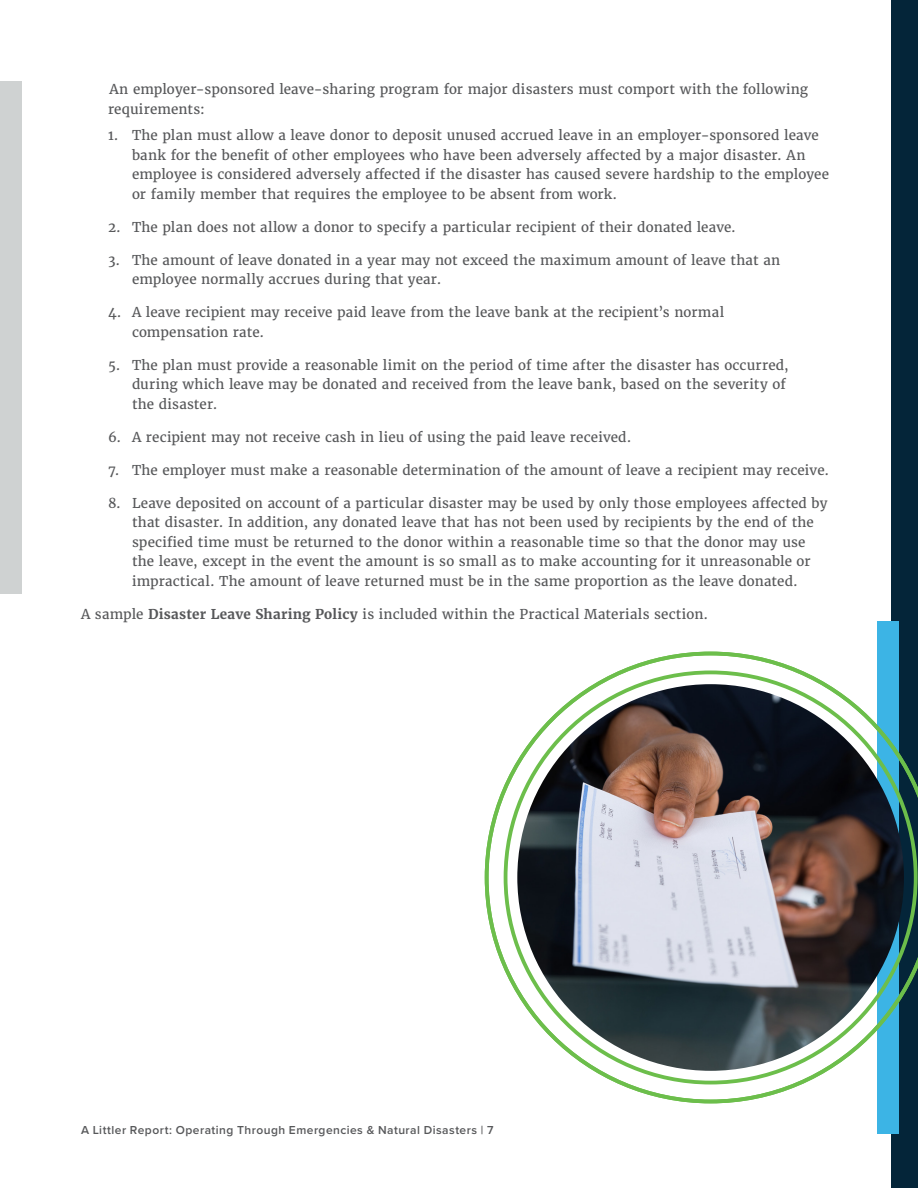
<style>
.page{position:relative;width:918px;height:1188px;background:#fff}
.page>*{position:absolute;margin:0;border:0;box-sizing:border-box;transform-origin:0 0}
.Indented_Paragraph{font:13.5px/19.5px "Merriweather";letter-spacing:.01em;color:#57585a}
.Body_Copy{font:13.5px "Merriweather";letter-spacing:.015em;color:#57585a}
.t1{font:600 12px "Proxima Nova";letter-spacing:.04em;color:#57585a}
.s1{font-weight:700}
</style>
<div class="page">
<div style="left:891px;top:0;width:27px;height:1188px;background:#042539"></div>
<div style="left:878px;top:621px;width:21px;height:513px;background:#3cb4e5"></div>
<div style="left:0;top:81px;width:21px;height:513px;background:#cfd2d2"></div>
<svg style="left:485px;top:652px;width:433px;height:451px"></svg>
<img style="left:517px;top:684px;width:387px;height:387px;border-radius:193px">
<p class="Indented_Paragraph" style="left:108px;top:80px;width:702px">An employer-sponsored leave-sharing program for major disasters must comport with the following requirements:</p>
<p class="Indented_Paragraph" style="left:132px;top:125px;width:699px;text-indent:-24px">1. The plan must allow a leave donor to deposit unused accrued leave in an employer-sponsored leave bank for the benefit of other employees who have been adversely affected by a major disaster. An employee is considered adversely affected if the disaster has caused severe hardship to the employee or family member that requires the employee to be absent from work.</p>
<p class="Indented_Paragraph" style="left:108px;top:217px;width:629px">2. The plan does not allow a donor to specify a particular recipient of their donated leave.</p>
<p class="Indented_Paragraph" style="left:132px;top:250px;width:650px;text-indent:-24px">3. The amount of leave donated in a year may not exceed the maximum amount of leave that an employee normally accrues during that year.</p>
<p class="Indented_Paragraph" style="left:132px;top:302px;width:594px;text-indent:-24px">4. A leave recipient may receive paid leave from the leave bank at the recipient’s normal compensation rate.</p>
<p class="Indented_Paragraph" style="left:132px;top:355px;width:658px;text-indent:-24px">5. The plan must provide a reasonable limit on the period of time after the disaster has occurred, during which leave may be donated and received from the leave bank, based on the severity of the disaster.</p>
<p class="Indented_Paragraph" style="left:108px;top:427px;width:525px">6. A recipient may not receive cash in lieu of using the paid leave received.</p>
<p class="Indented_Paragraph" style="left:108px;top:460px;width:723px">7. The employer must make a reasonable determination of the amount of leave a recipient may receive.</p>
<p class="Indented_Paragraph" style="left:132px;top:493px;width:697px;text-indent:-24px">8. Leave deposited on account of a particular disaster may be used by only those employees affected by that disaster. In addition, any donated leave that has not been used by recipients by the end of the specified time must be returned to the donor within a reasonable time so that the donor may use the leave, except in the event the amount is so small as to make accounting for it unreasonable or impractical. The amount of leave returned must be in the same proportion as the leave donated.</p>
<p class="Body_Copy" style="left:81px;top:605px;width:629px">A sample <span class="s1">Disaster Leave Sharing Policy</span> is included within the Practical Materials section.</p>
<p class="t1" style="left:81px;top:1121px;width:414px">A Littler Report: Operating Through Emergencies &amp; Natural Disasters | 7</p>
</div>
